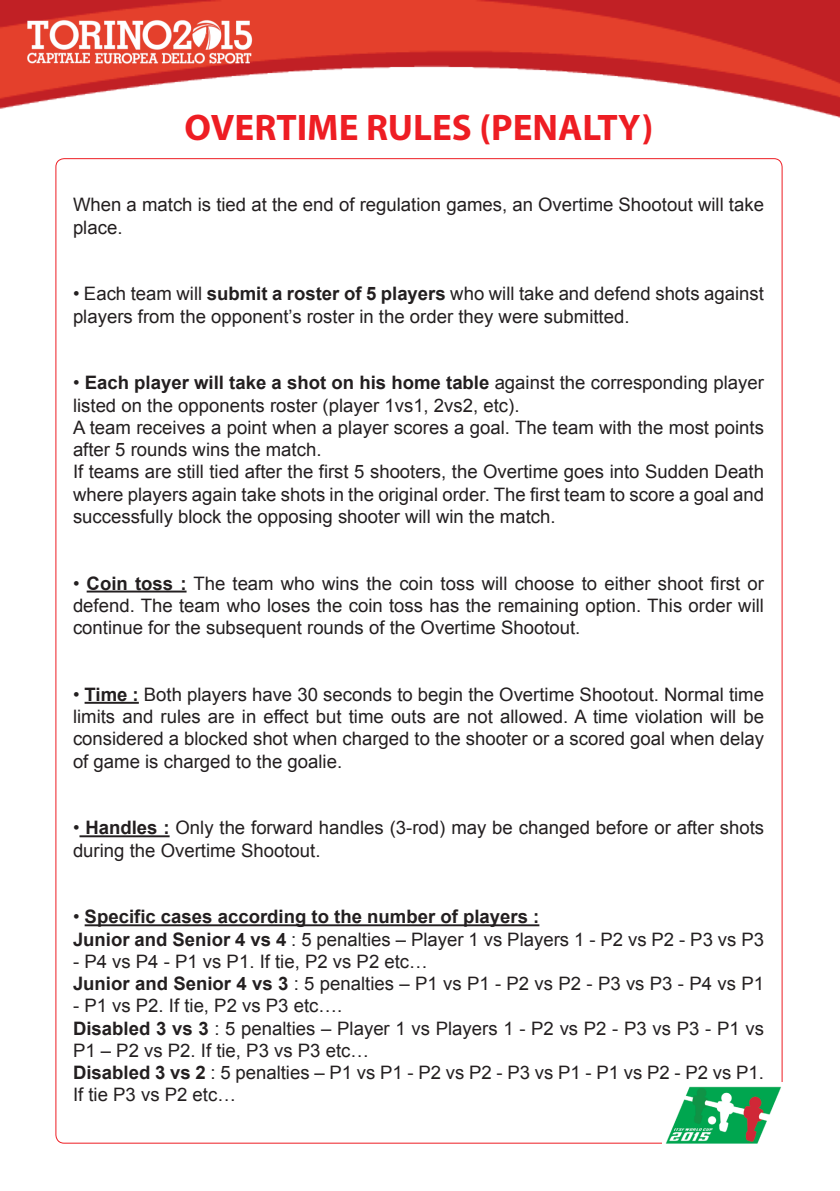
<style>
.page{position:relative;width:840px;height:1191px;background:#fff}
.page>*{position:absolute;margin:0;border:0;box-sizing:border-box;transform-origin:0 0}
.t1{font:700 37px "Myriad Pro";color:#ee1d23}
.t2{font:18.6px/22.2px "Arial";color:#231f20}
.t3{font:700 18.6px/22.2px "Arial";color:#231f20}
.s1{font-weight:700}
.s2{font-weight:400}
</style>
<div class="page">
<img style="left:0;top:0;width:839px;height:578px">
<img style="left:18px;top:17px;width:245px;height:51px">
<hr style="left:87px;top:590px;width:99px;height:2px;background:#231f20">
<hr style="left:84px;top:702px;width:55px;height:2px;background:#231f20">
<hr style="left:79px;top:835px;width:90px;height:2px;background:#231f20">
<hr style="left:85px;top:924px;width:454px;height:2px;background:#231f20">
<img style="left:661px;top:1086px;width:120px;height:58px">
<h1 class="t1" style="left:184px;top:103px;width:470px">OVERTIME RULES (PENALTY)</h1>
<p class="t2" style="left:73px;top:194px;width:692px">When a match is tied at the end of regulation games, an Overtime Shootout will take place.</p>
<p class="t2" style="left:73px;top:283px;width:692px">• Each team will <span class="s1">submit a roster of 5 players</span> who will take and defend shots against players from the opponent’s roster in the order they were submitted.</p>
<p class="t2" style="left:73px;top:372px;width:692px">• <span class="s1">Each player will take a shot on his home table</span> against the corresponding player listed on the opponents roster (player 1vs1, 2vs2, etc).<br>A team receives a point when a player scores a goal. The team with the most points after 5 rounds wins the match.<br>If teams are still tied after the first 5 shooters, the Overtime goes into Sudden Death where players again take shots in the original order. The first team to score a goal and successfully block the opposing shooter will win the match.</p>
<p class="t2" style="left:73px;top:572px;width:692px;text-align:justify">• <span class="s1">Coin toss :</span> The team who wins the coin toss will choose to either shoot first or defend. The team who loses the coin toss has the remaining option. This order will continue for the subsequent rounds of the Overtime Shootout.</p>
<p class="t2" style="left:73px;top:683px;width:692px;text-align:justify">• <span class="s1">Time :</span> Both players have 30 seconds to begin the Overtime Shootout. Normal time limits and rules are in effect but time outs are not allowed. A time violation will be considered a blocked shot when charged to the shooter or a scored goal when delay of game is charged to the goalie.</p>
<p class="t2" style="left:73px;top:817px;width:692px">• <span class="s1">Handles :</span> Only the forward handles (3-rod) may be changed before or after shots during the Overtime Shootout.</p>
<p class="t3" style="left:73px;top:906px;width:692px"><span class="s2">•</span> Specific cases according to the number of players :<br>Junior and Senior 4 vs 4 <span class="s2">: 5 penalties – Player 1 vs Players 1 - P2 vs P2 - P3 vs P3</span></p>
<p class="t2" style="left:73px;top:950px;width:692px">- P4 vs P4 - P1 vs P1. If tie, P2 vs P2 etc…<br><span class="s1">Junior and Senior 4 vs 3</span> : 5 penalties – P1 vs P1 - P2 vs P2 - P3 vs P3 - P4 vs P1</p>
<p class="t2" style="left:73px;top:995px;width:692px">- P1 vs P2. If tie, P2 vs P3 etc….<br><span class="s1">Disabled 3 vs 3</span> : 5 penalties – Player 1 vs Players 1 - P2 vs P2 - P3 vs P3 - P1 vs P1 – P2 vs P2. If tie, P3 vs P3 etc…<br><span class="s1">Disabled 3 vs 2</span> : 5 penalties – P1 vs P1 - P2 vs P2 - P3 vs P1 - P1 vs P2 - P2 vs P1.<br>If tie P3 vs P2 etc…</p>
</div>
